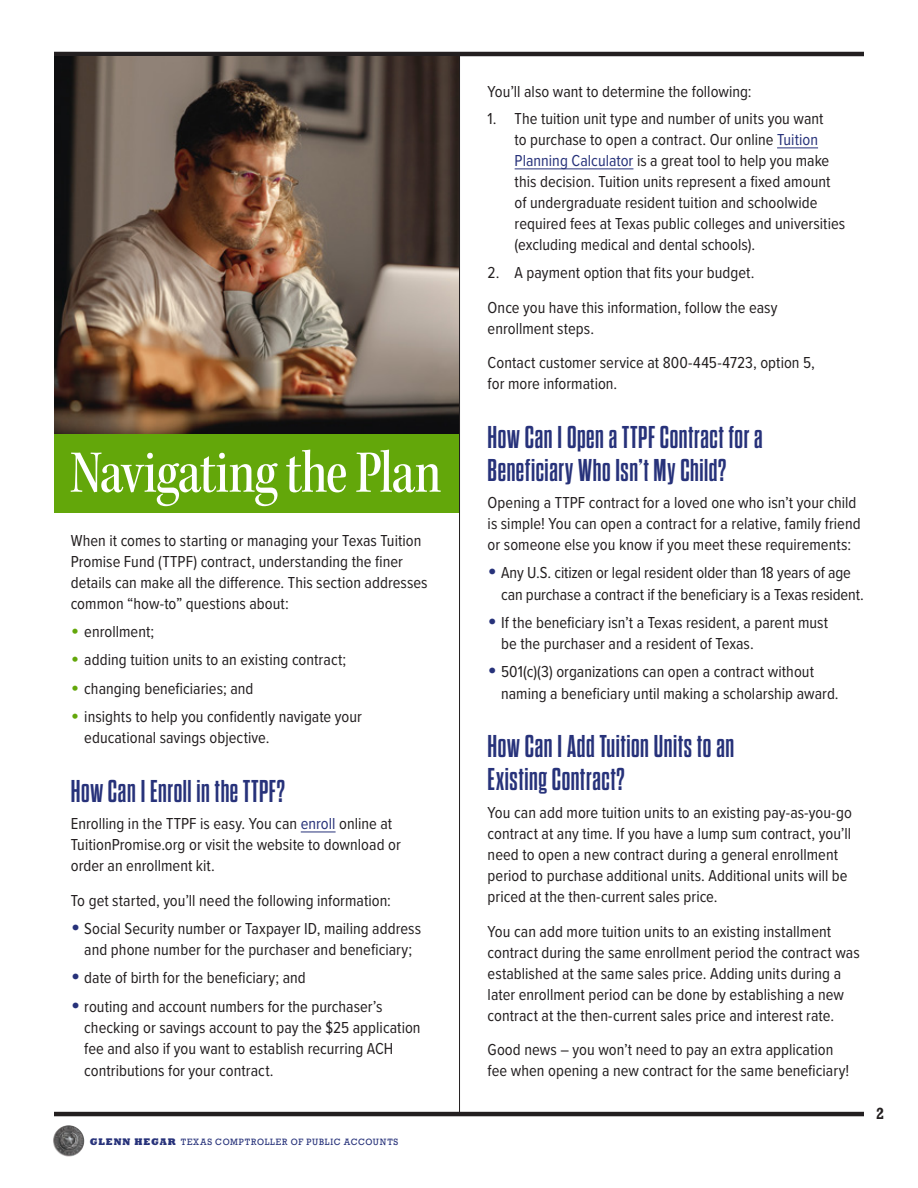
<style>
.page{position:relative;width:918px;height:1188px;background:#fff}
.page>*{position:absolute;margin:0;border:0;box-sizing:border-box;transform-origin:0 0}
.t1{font:63px "Kepler Std Medium Cn Subh";letter-spacing:-.02em;color:#fff}
.t2{font:700 31.5px/33px "Dharma Gothic M";letter-spacing:.02em;color:#27327a;scale:1.05 1}
.t3{font:16.5px/21px "Proxima Nova Cond";color:#231f20}
.t4{font:700 16.5px "Rockwell Std";color:#231f20;scale:.9 1}
.t5{font:8.7px "Rockwell";letter-spacing:.095em;color:#27327a;scale:.95 1}
.s1{font-size:24px;color:#63a70a}
.s2{color:#27327a}
.s3{font-size:27px;color:#27327a}
.s4{font-family:"Rockwell Std";font-weight:800;font-size:9.75px}
</style>
<div class="page">
<img style="left:53px;top:1125px;width:31px;height:32px;border-radius:16px">
<hr style="left:54px;top:52px;width:810px;height:4px;background:#231f20">
<hr style="left:54px;top:1112px;width:810px;height:4px;background:#231f20">
<img style="left:54px;top:56px;width:405px;height:378px">
<div style="left:54px;top:434px;width:406px;height:79px;background:#63a70a"></div>
<hr style="left:301px;top:832px;width:35px;height:1px;background:#27327a">
<hr style="left:777px;top:147px;width:41px;height:1px;background:#27327a">
<hr style="left:515px;top:168px;width:118px;height:1px;background:#27327a">
<hr style="left:459px;top:56px;width:1px;height:1058px;background:#231f20">
<h1 class="t1" style="left:70px;top:438px;width:373px">Navigating the Plan</h1>
<p class="t3" style="left:71px;top:530px;width:358px">When it comes to starting or managing your Texas Tuition Promise Fund (TTPF) contract, understanding the finer details can make all the difference. This section addresses common “how-to” questions about:</p>
<p class="t3" style="left:71px;top:621px;width:85px"><span class="s1">•</span> enrollment;</p>
<p class="t3" style="left:71px;top:649px;width:277px"><span class="s1">•</span> adding tuition units to an existing contract;</p>
<p class="t3" style="left:71px;top:677px;width:184px"><span class="s1">•</span> changing beneficiaries; and</p>
<p class="t3" style="left:84px;top:705px;width:279px;text-indent:-14px"><span class="s1">•</span> insights to help you confidently navigate your educational savings objective.</p>
<h2 class="t2" style="left:71px;top:775px;width:206px">How Can I Enroll in the TTPF?</h2>
<p class="t3" style="left:71px;top:813px;width:332px">Enrolling in the TTPF is easy. You can <span class="s2">enroll</span> online at<br>TuitionPromise.org or visit the website to download or order an enrollment kit.</p>
<p class="t3" style="left:71px;top:889px;width:322px">To get started, you’ll need the following information:</p>
<p class="t3" style="left:71px;top:917px;width:352px;text-align:center"><span class="s3">•</span> Social Security number or Taxpayer ID, mailing address and phone number for the purchaser and beneficiary;</p>
<p class="t3" style="left:71px;top:967px;width:237px"><span class="s3">•</span> date of birth for the beneficiary; and</p>
<p class="t3" style="left:84px;top:995px;width:338px;text-indent:-14px"><span class="s3">•</span> routing and account numbers for the purchaser’s checking or savings account to pay the $25 application fee and also if you want to establish recurring ACH contributions for your contract.</p>
<p class="t5" style="left:90px;top:1136px;width:326px"><span class="s4">GLENN HEGAR</span> TEXAS COMPTROLLER OF PUBLIC ACCOUNTS</p>
<p class="t3" style="left:488px;top:80px;width:266px">You’ll also want to determine the following:</p>
<p class="t3" style="left:515px;top:108px;width:332px;text-indent:-27px">1. The tuition unit type and number of units you want<br>to purchase to open a contract. Our online <span class="s2">Tuition Planning Calculator</span> is a great tool to help you make this decision. Tuition units represent a fixed amount of undergraduate resident tuition and schoolwide required fees at Texas public colleges and universities (excluding medical and dental schools).</p>
<p class="t3" style="left:488px;top:255px;width:292px;line-height:34.5px">2. A payment option that fits your budget.<br>Once you have this information, follow the easy</p>
<p class="t3" style="left:488px;top:310px;width:329px;line-height:34.5px">enrollment steps.<br>Contact customer service at 800-445-4723, option 5,</p>
<p class="t3" style="left:488px;top:372px;width:131px">for more information.</p>
<h2 class="t2" style="left:488px;top:421px;width:263px">How Can I Open a TTPF Contract for a<br>Beneficiary Who Isn’t My Child?</h2>
<p class="t3" style="left:488px;top:492px;width:375px">Opening a TTPF contract for a loved one who isn’t your child is simple! You can open a contract for a relative, family friend or someone else you know if you meet these requirements:</p>
<p class="t3" style="left:501px;top:562px;width:364px;text-indent:-14px"><span class="s3">•</span> Any U.S. citizen or legal resident older than 18 years of age can purchase a contract if the beneficiary is a Texas resident.</p>
<p class="t3" style="left:501px;top:611px;width:329px;text-indent:-14px"><span class="s3">•</span> If the beneficiary isn’t a Texas resident, a parent must be the purchaser and a resident of Texas.</p>
<p class="t3" style="left:501px;top:661px;width:339px;text-indent:-14px"><span class="s3">•</span> 501(c)(3) organizations can open a contract without naming a beneficiary until making a scholarship award.</p>
<h2 class="t2" style="left:488px;top:731px;width:236px">How Can I Add Tuition Units to an<br>Existing Contract?</h2>
<p class="t3" style="left:488px;top:801px;width:366px">You can add more tuition units to an existing pay-as-you-go contract at any time. If you have a lump sum contract, you’ll need to open a new contract during a general enrollment period to purchase additional units. Additional units will be priced at the then-current sales price.</p>
<p class="t3" style="left:488px;top:920px;width:374px">You can add more tuition units to an existing installment contract during the same enrollment period the contract was established at the same sales price. Adding units during a later enrollment period can be done by establishing a new contract at the then-current sales price and interest rate.</p>
<p class="t3" style="left:488px;top:1038px;width:363px">Good news – you won’t need to pay an extra application fee when opening a new contract for the same beneficiary!</p>
<p class="t4" style="left:876px;top:1104px;width:11px">2</p>
</div>
